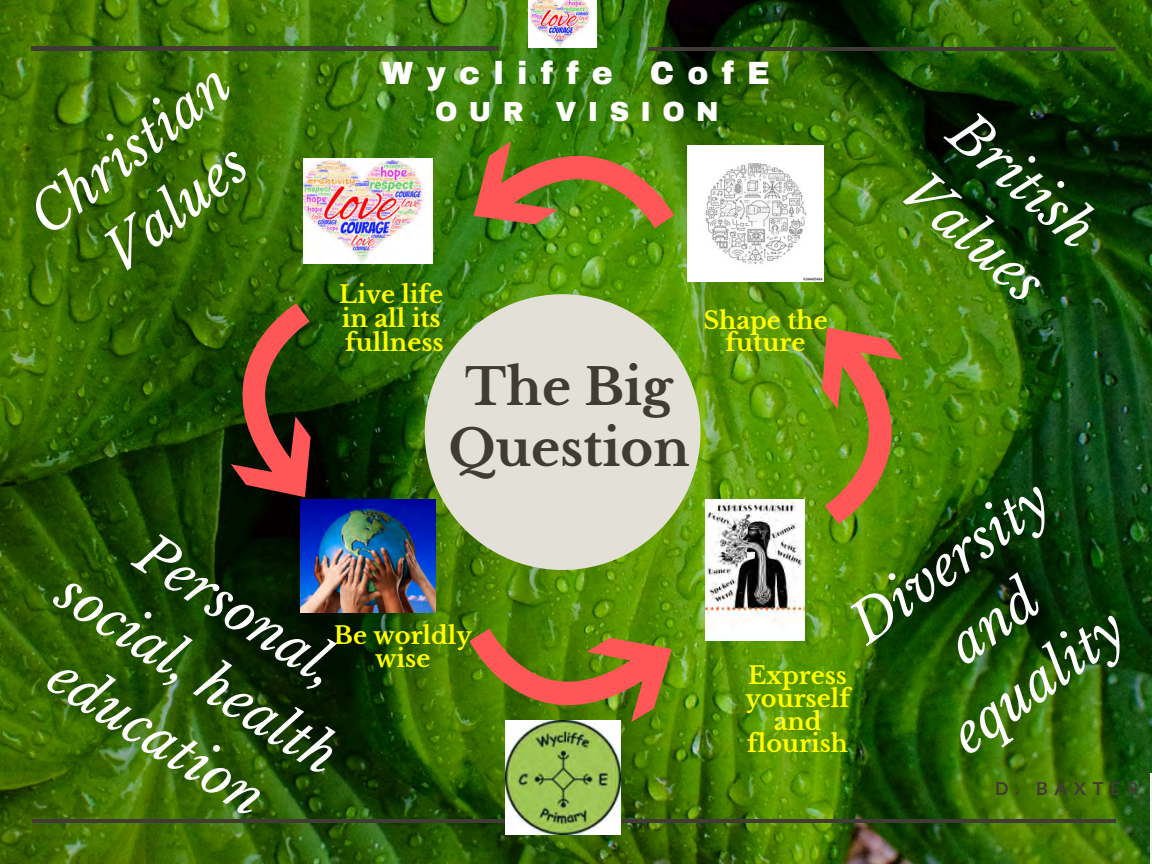
<style>
.page{position:relative;width:1152px;height:864px;background:#fff}
.page>*{position:absolute;margin:0;border:0;box-sizing:border-box;transform-origin:0 0}
.t1{font:italic 54px/74.8px "Libre Baskerville";color:#fff;text-align:center}
.t2{font:700 49.8px/60.8px "Libre Baskerville";color:#403c35;text-align:center}
.t3{font:900 31.5px "Archivo";letter-spacing:.42em;color:#fff}
.t4{font:900 27px "Archivo";letter-spacing:.42em;color:#fff}
.t5{font:700 24px/22.8px "Libre Baskerville";color:#ff0;text-align:center}
.t6{font:700 18px "Lato";letter-spacing:.37em;color:#403c35}
</style>
<div class="page">
<img style="left:0;top:0;width:1152px;height:864px">
<hr style="left:1151px;top:773px;width:1px;height:91px;background:#f4f4f0">
<svg style="left:425px;top:294px;width:275px;height:276px;fill:#e3e0d7"></svg>
<hr style="left:31px;top:47px;width:468px;height:3px;background:#403c35">
<hr style="left:648px;top:47px;width:467px;height:4px;background:#403c35">
<hr style="left:32px;top:819px;width:1083px;height:3px;background:#403c35">
<img style="left:687px;top:145px;width:136px;height:136px">
<img style="left:706px;top:500px;width:99px;height:140px">
<img style="left:300px;top:500px;width:135px;height:112px">
<svg style="left:176px;top:303px;width:216px;height:218px"></svg>
<svg style="left:469px;top:553px;width:224px;height:219px"></svg>
<svg style="left:740px;top:303px;width:219px;height:222px"></svg>
<svg style="left:451px;top:88px;width:224px;height:220px"></svg>
<img style="left:505px;top:720px;width:115px;height:115px">
<img style="left:304px;top:159px;width:128px;height:104px">
<img style="left:528px;top:0;width:69px;height:48px">
<p class="t1" style="left:14px;top:194px;width:239px;line-height:73.8px;rotate:-38deg">Christian<br>Values</p>
<p class="t3" style="left:382px;top:57px;width:390px">Wycliffe CofE</p>
<p class="t4" style="left:435px;top:98px;width:285px">OUR VISION</p>
<h2 class="t5" style="left:339px;top:283px;width:106px;line-height:23.7px;text-align:left">Live life in all its fullness</h2>
<p class="t2" style="left:448px;top:358px;width:243px">The Big<br>Question</p>
<p class="t5" style="left:703px;top:309px;width:126px;line-height:22.4px">Shape the future</p>
<p class="t1" style="left:981px;top:96px;width:175px;text-align:left;rotate:41deg">British<br>Values</p>
<p class="t1" style="left:124px;top:492px;width:324px;rotate:33deg">Personal, social, health education</p>
<h2 class="t5" style="left:334px;top:625px;width:139px">Be worldly wise</h2>
<h2 class="t1" style="left:835px;top:600px;width:233px;line-height:74.2px;rotate:-36deg">Diversity and equality</h2>
<h2 class="t6" style="left:995px;top:777px;width:145px">D. BAXTER</h2>
<h1 class="t5" style="left:745px;top:664px;width:106px">Express yourself and flourish</h1>
</div>
